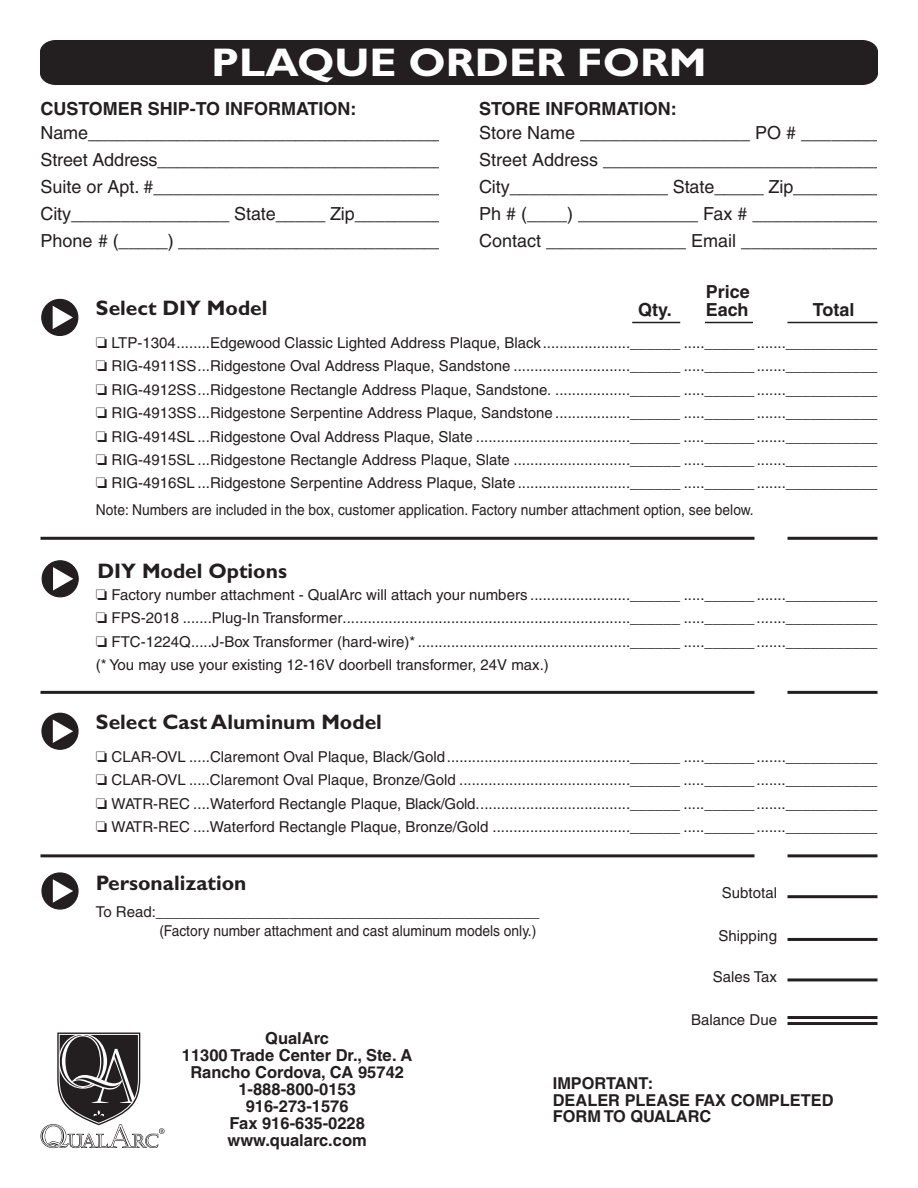
<style>
.page{position:relative;width:918px;height:1188px;background:#fff}
.page>*{position:absolute;margin:0;border:0;box-sizing:border-box;transform-origin:0 0}
.t1{font:700 40.2px "Gill Sans";color:#fff;scale:1.06 1}
.t2{font:700 21px "Gill Sans";color:#231f20}
.t3{font:18px/27px "Helvetica";color:#231f20}
.t4{font:700 18px "Helvetica";color:#231f20}
.t5{font:700 16.5px/17.1px "Helvetica";color:#231f20;text-align:center}
.t6{font:700 16.35px/16.4px "Helvetica";color:#231f20}
.t7{font:15px/23.4px "Helvetica";color:#231f20;text-align:justify}
.t8{font:15px "Helvetica";color:#231f20;scale:.92 1}
</style>
<div class="page">
<div style="left:40px;top:40px;width:838px;height:45px;background:#231f20"></div>
<hr style="left:40px;top:537px;width:714px;height:3px;background:#231f20">
<hr style="left:788px;top:537px;width:90px;height:3px;background:#231f20">
<hr style="left:788px;top:895px;width:90px;height:3px;background:#231f20">
<hr style="left:788px;top:938px;width:90px;height:3px;background:#231f20">
<hr style="left:40px;top:691px;width:714px;height:3px;background:#231f20">
<hr style="left:788px;top:691px;width:90px;height:3px;background:#231f20">
<hr style="left:632px;top:322px;width:48px;height:1px;background:#231f20">
<hr style="left:705px;top:322px;width:48px;height:1px;background:#231f20">
<hr style="left:788px;top:322px;width:90px;height:1px;background:#231f20">
<hr style="left:788px;top:1016px;width:90px;height:3px;background:#231f20">
<hr style="left:788px;top:1022px;width:90px;height:3px;background:#231f20">
<hr style="left:788px;top:978px;width:90px;height:3px;background:#231f20">
<svg style="left:40px;top:1033px;width:125px;height:116px"></svg>
<hr style="left:40px;top:854px;width:714px;height:3px;background:#231f20">
<hr style="left:788px;top:854px;width:90px;height:3px;background:#231f20">
<div style="left:41px;top:713px;width:38px;height:37px;background:#231f20;border:1px solid #231f20;border-radius:50%"></div>
<svg style="left:53px;top:720px;width:20px;height:23px"></svg>
<div style="left:42px;top:560px;width:37px;height:37px;background:#231f20;border:1px solid #231f20;border-radius:50%"></div>
<svg style="left:53px;top:567px;width:20px;height:24px"></svg>
<div style="left:41px;top:299px;width:37px;height:37px;background:#231f20;border:1px solid #231f20;border-radius:50%"></div>
<svg style="left:53px;top:306px;width:20px;height:23px"></svg>
<div style="left:41px;top:872px;width:38px;height:38px;background:#231f20;border:1px solid #231f20;border-radius:50%"></div>
<svg style="left:53px;top:879px;width:20px;height:24px"></svg>
<p class="t1" style="left:211px;top:49px;width:469px">PLAQUE ORDER FORM</p>
<p class="t4" style="left:479px;top:102px;width:199px">STORE INFORMATION:</p>
<p class="t4" style="left:41px;top:102px;width:317px">CUSTOMER SHIP-TO INFORMATION:</p>
<p class="t3" style="left:40px;top:121px;width:873px">Name_______________________________________ Store Name _________________ PO # __________ Street Address________________________________ Street Address ______________________________ Suite or Apt. #________________________________ City________________ State_____ Zip____________ City________________ State_____ Zip____________ Ph # (____) ____________ Fax # _____________ Phone # (_____) ______________________________ Contact ______________ Email ______________</p>
<p class="t2" style="left:96px;top:301px;width:173px">Select DIY Model</p>
<p class="t4" style="left:706px;top:285px;width:46px">Price</p>
<p class="t4" style="left:638px;top:303px;width:35px">Qty.</p>
<p class="t4" style="left:706px;top:303px;width:44px">Each</p>
<p class="t4" style="left:813px;top:303px;width:43px">Total</p>
<p class="t7" style="left:96px;top:333px;width:783px">❏ LTP-1304........Edgewood Classic Lighted Address Plaque, Black.....................______ .....______ .......___________ ❏ RIG-4911SS...Ridgestone Oval Address Plaque, Sandstone ............................______ .....______ .......___________ ❏ RIG-4912SS...Ridgestone Rectangle Address Plaque, Sandstone. ..................______ .....______ .......___________ ❏ RIG-4913SS...Ridgestone Serpentine Address Plaque, Sandstone ..................______ .....______ .......___________ ❏ RIG-4914SL ...Ridgestone Oval Address Plaque, Slate .....................................______ .....______ .......___________ ❏ RIG-4915SL ...Ridgestone Rectangle Address Plaque, Slate ............................______ .....______ .......___________ ❏ RIG-4916SL ...Ridgestone Serpentine Address Plaque, Slate ...........................______ .....______ .......___________</p>
<p class="t8" style="left:96px;top:504px;width:716px">Note: Numbers are included in the box, customer application. Factory number attachment option, see below.</p>
<p class="t2" style="left:97px;top:563px;width:191px">DIY Model Options</p>
<p class="t7" style="left:96px;top:584px;width:783px">❏ Factory number attachment - QualArc will attach your numbers ........................______ .....______ .......___________ ❏ FPS-2018 .......Plug-In Transformer.....................................................................______ .....______ .......___________ ❏ FTC-1224Q.....J-Box Transformer (hard-wire)* ...................................................______ .....______ .......___________ (* You may use your existing 12-16V doorbell transformer, 24V max.)</p>
<p class="t2" style="left:96px;top:715px;width:287px">Select Cast Aluminum Model</p>
<p class="t7" style="left:96px;top:747px;width:783px">❏ CLAR-OVL .....Claremont Oval Plaque, Black/Gold............................................______ .....______ .......___________ ❏ CLAR-OVL .....Claremont Oval Plaque, Bronze/Gold .........................................______ .....______ .......___________ ❏ WATR-REC ....Waterford Rectangle Plaque, Black/Gold.....................................______ .....______ .......___________ ❏ WATR-REC ....Waterford Rectangle Plaque, Bronze/Gold .................................______ .....______ .......___________</p>
<p class="t2" style="left:96px;top:875px;width:152px">Personalization</p>
<p class="t8" style="left:159px;top:925px;width:411px">(Factory number attachment and cast aluminum models only.)</p>
<p class="t7" style="left:96px;top:901px;width:445px">To Read:______________________________________________</p>
<p class="t5" style="left:182px;top:1031px;width:232px">QualArc<br>11300 Trade Center Dr., Ste. A<br>Rancho Cordova, CA 95742<br>1-888-800-0153<br>916-273-1576<br>Fax 916-635-0228 www.qualarc.com</p>
<p class="t7" style="left:722px;top:883px;width:57px">Subtotal</p>
<p class="t7" style="left:719px;top:926px;width:60px">Shipping</p>
<p class="t7" style="left:713px;top:966px;width:66px">Sales Tax</p>
<p class="t7" style="left:691px;top:1009px;width:87px">Balance Due</p>
<p class="t6" style="left:553px;top:1077px;width:282px">IMPORTANT:<br>DEALER PLEASE FAX COMPLETED<br>FORM TO QUALARC</p>
</div>
